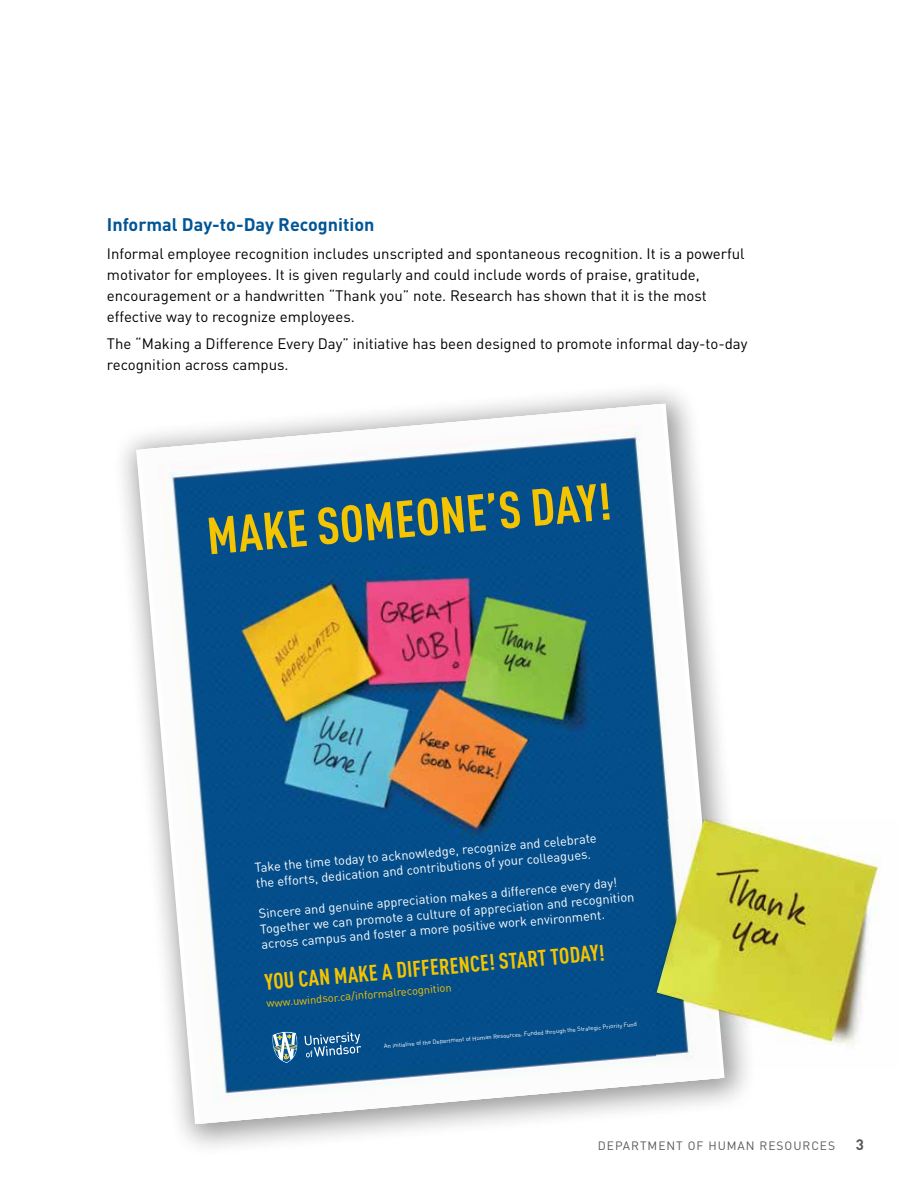
<style>
.page{position:relative;width:918px;height:1188px;background:#fff}
.page>*{position:absolute;margin:0;border:0;box-sizing:border-box;transform-origin:0 0}
.t1{font:700 condensed 51.3px "DIN Pro";color:#f5c400}
.t2{font:700 condensed 22.2px "DIN Pro";color:#f5c400}
.t3{font:700 18px "DIN";color:#005596}
.t4{font:15px/21px "DIN";color:#000}
.t5{font:700 15px "DIN";color:#58595b}
.t6{font:12.75px/15.5px "DIN";color:#fff}
.t7{font:12px "DIN";letter-spacing:.18em;color:#58595b}
.t8{font:11.1px "DIN";color:#f5c400}
.t9{font:6px "DIN";color:#fff}
</style>
<div class="page">
<div style="left:112px;top:379px;width:646px;height:778px;background:#000;opacity:.4"></div>
<img style="left:140px;top:404px;width:580px;height:720px">
<svg style="left:271px;top:1031px;width:90px;height:33px;background:#3d76a1"></svg>
<img style="left:656px;top:820px;width:224px;height:248px">
<p class="t3" style="left:107px;top:213px;width:269px">Informal Day-to-Day Recognition</p>
<p class="t4" style="left:107px;top:243px;width:639px">I nformal employee recognition includes unscripted and spontaneous recognition. It is a powerful motivator for employees. It is given regularly and could include words of praise, gratitude, encouragement or a handwritten “Thank you” note. Research has shown that it is the most effective way to recognize employees.</p>
<p class="t4" style="left:107px;top:333px;width:642px">The “Making a Difference Every Day” initiative has been designed to promote informal day-to-day recognition across campus.</p>
<h1 class="t1" style="left:204px;top:498px;width:407px;rotate:-5deg">Make SoMeone’S Day!</h1>
<p class="t6" style="left:254px;top:860px;width:345px;rotate:-5deg">Take the time today to acknowledge, recognize and celebrate the efforts, dedication and contributions of your colleagues.</p>
<p class="t6" style="left:258px;top:906px;width:377px;rotate:-5deg">Sincere and genuine appreciation makes a difference every day!<br>Together we can promote a culture of appreciation and recognition across campus and foster a more positive work environment.</p>
<h2 class="t2" style="left:263px;top:965px;width:342px;rotate:-5deg">you can Make a Difference! Start toDay!</h2>
<p class="t8" style="left:266px;top:996px;width:187px;rotate:-5deg">www.uwindsor.ca/informalrecognition</p>
<p class="t9" style="left:384px;top:1042px;width:255px;rotate:-5deg">An initiative of the Department of Human Resources. Funded through the Strategic Priority Fund</p>
<p class="t7" style="left:598px;top:1138px;width:26px">Depart</p>
<p class="t7" style="left:648px;top:1138px;width:188px">ment of h uman resources</p>
<p class="t5" style="left:856px;top:1134px;width:10px">3</p>
</div>
